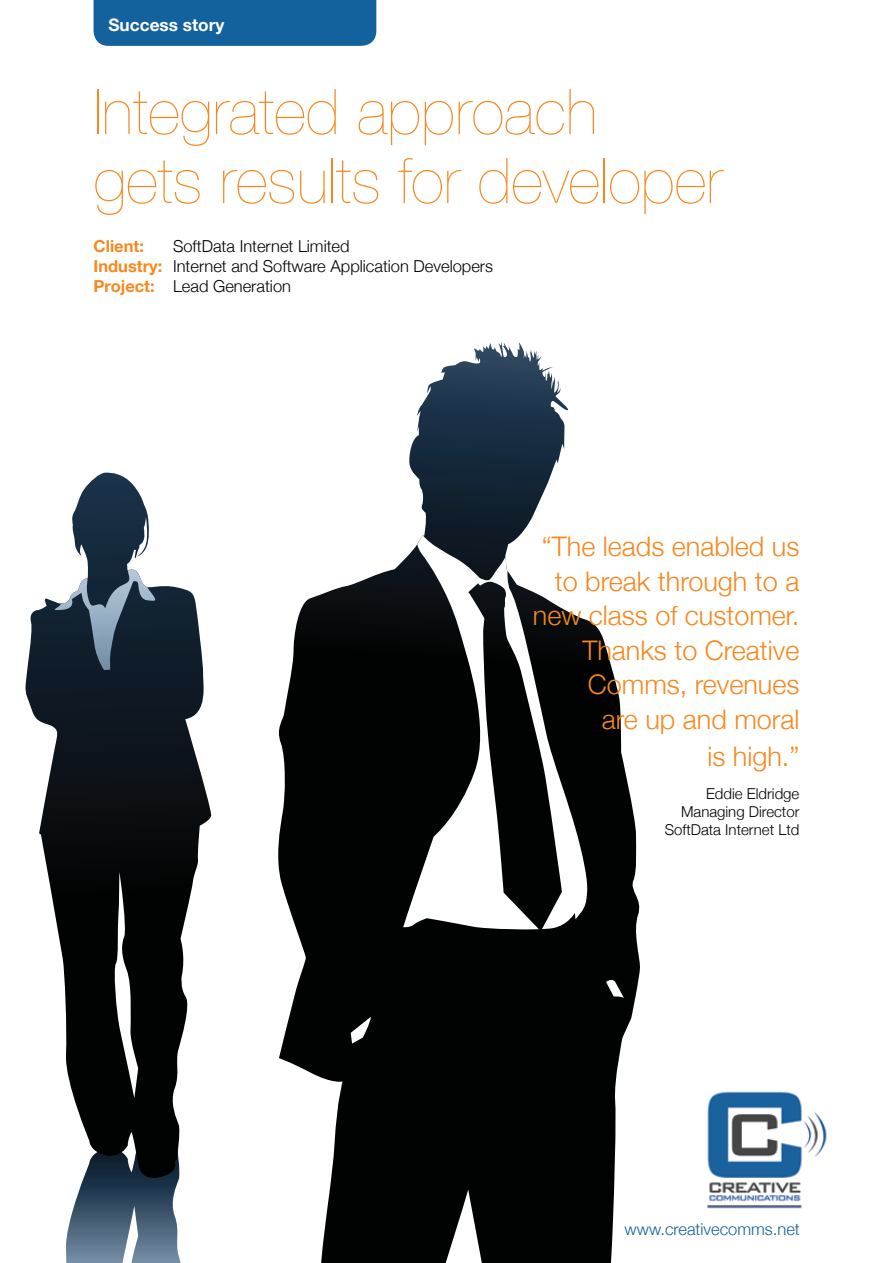
<style>
.page{position:relative;width:893px;height:1263px;background:#fff}
.page>*{position:absolute;margin:0;border:0;box-sizing:border-box;transform-origin:0 0}
.t1{font:200 63px/69px "Helvetica Neue";color:#f6881f}
.t2{font:300 27px/34.8px "Helvetica Neue";color:#f6881f;text-align:right}
.t3{font:700 17.25px "Helvetica Neue";color:#fff}
.t4{font:300 16.5px/19.8px "Helvetica Neue";color:#000}
.t5{font:300 16.5px "Helvetica Neue";color:#13619d}
.t6{font:700 16.5px "Helvetica Neue";color:#f6881f}
.t7{font:300 15px/18px "Helvetica Neue";color:#000;text-align:right}
.s1{font-weight:700;color:#f6881f}
</style>
<div class="page">
<svg style="left:278px;top:343px;width:362px;height:920px"></svg>
<svg style="left:403px;top:536px;width:186px;height:395px"></svg>
<svg style="left:468px;top:582px;width:94px;height:349px"></svg>
<svg style="left:351px;top:1017px;width:20px;height:26px"></svg>
<svg style="left:606px;top:980px;width:18px;height:18px"></svg>
<svg style="left:66px;top:1178px;width:115px;height:85px"></svg>
<svg style="left:25px;top:473px;width:187px;height:705px"></svg>
<svg style="left:50px;top:569px;width:107px;height:101px"></svg>
<img style="left:707px;top:1091px;width:120px;height:118px">
<div style="left:94px;top:0;width:282px;height:46px;background:#13619d"></div>
<p class="t3" style="left:108px;top:15px;width:117px">Success story</p>
<h1 class="t1" style="left:94px;top:77px;width:630px">Integrated approach<br>gets results for developer</h1>
<p class="t6" style="left:94px;top:236px;width:52px">Client:</p>
<p class="t4" style="left:94px;top:236px;width:401px;text-indent:79px">SoftData Internet Limited<br><span class="s1">Industry:</span> Internet and Software Application Developers<br><span class="s1">Project:</span> Lead Generation</p>
<p class="t2" style="left:533px;top:529px;width:268px">“The leads enabled us to break through to a new class of customer.<br>Thanks to Creative<br>Comms, revenues<br>are up and moral<br>is high.”</p>
<p class="t7" style="left:665px;top:784px;width:136px">Eddie Eldridge<br>Managing Director<br>SoftData Internet Ltd</p>
<p class="t5" style="left:625px;top:1219px;width:177px">www.creativecomms.net</p>
</div>
